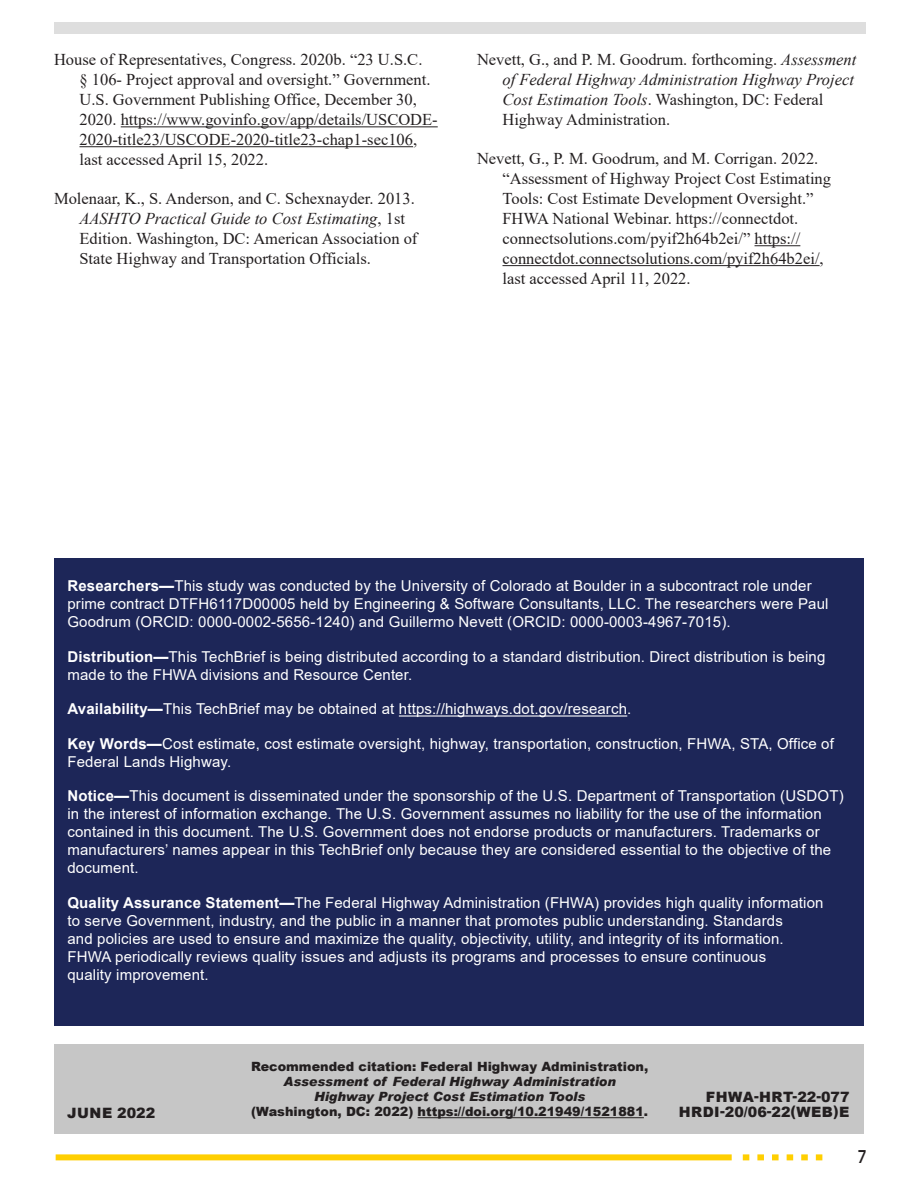
<style>
.page{position:relative;width:918px;height:1188px;background:#fff}
.page>*{position:absolute;margin:0;border:0;box-sizing:border-box;transform-origin:0 0}
.t1{font:500 18px "Avant Garde IT Cby BT";color:#231f20}
.t2{font:16.5px/20px "Times New Roman";color:#231f20}
.t3{font:15px/18px "Arial";letter-spacing:.01em;color:#fff}
.t4{font:900 14.25px "Arial";letter-spacing:.035em;color:#231f20}
.t5{font:italic 900 12.75px/15px "Arial";color:#231f20;text-align:center}
.t6{font:900 12.75px "Arial";color:#231f20}
.s1{font-style:italic}
.s2{font-weight:700}
.s3{font-style:normal}
</style>
<div class="page">
<div style="left:54px;top:22px;width:812px;height:12px;background:#dedede"></div>
<svg style="left:743px;top:1154px;width:79px;height:6px"></svg>
<div style="left:56px;top:1154px;width:676px;height:6px;background:#ffcf01"></div>
<div style="left:54px;top:558px;width:810px;height:468px;background:#1d2658"></div>
<div style="left:54px;top:1044px;width:810px;height:90px;background:#c6c6c6"></div>
<hr style="left:399px;top:715px;width:228px;height:2px;background:#fff">
<hr style="left:418px;top:1117px;width:226px;height:1px;background:#231f20">
<hr style="left:121px;top:126px;width:317px;height:1px;background:#231f20">
<hr style="left:79px;top:146px;width:334px;height:1px;background:#231f20">
<hr style="left:755px;top:245px;width:45px;height:1px;background:#231f20">
<hr style="left:502px;top:265px;width:318px;height:1px;background:#231f20">
<p class="t2" style="left:79px;top:49px;width:360px;text-indent:-25px">House of Representatives, Congress. 2020b. “23 U.S.C.<br>§ 106- Project approval and oversight.” Government.<br>U.S. Government Publishing Office, December 30, 2020. https://www.govinfo.gov/app/details/USCODE-2020-title23/USCODE-2020-title23-chap1-sec106, last accessed April 15, 2022.</p>
<p class="t2" style="left:79px;top:188px;width:339px;text-indent:-25px">Molenaar, K., S. Anderson, and C. Schexnayder. 2013.<br><span class="s1">AASHTO Practical Guide to Cost Estimating</span>, 1st Edition. Washington, DC: American Association of State Highway and Transportation Officials.</p>
<p class="t2" style="left:502px;top:49px;width:355px;text-indent:-25px">Nevett, G., and P. M. Goodrum. forthcoming. <span class="s1">Assessment of Federal Highway Administration Highway Project Cost Estimation Tools</span>. Washington, DC: Federal Highway Administration.</p>
<p class="t2" style="left:502px;top:148px;width:330px;text-indent:-25px">Nevett, G., P. M. Goodrum, and M. Corrigan. 2022. “Assessment of Highway Project Cost Estimating Tools: Cost Estimate Development Oversight.” FHWA National Webinar. https://connectdot. connectsolutions.com/pyif2h64b2ei/” https:// connectdot.connectsolutions.com/pyif2h64b2ei/, last accessed April 11, 2022.</p>
<p class="t3" style="left:68px;top:577px;width:763px"><span class="s2">Researchers—</span>This study was conducted by the University of Colorado at Boulder in a subcontract role under prime contract DTFH6117D00005 held by Engineering &amp; Software Consultants, LLC. The researchers were Paul<br>Goodrum (ORCID: 0000-0002-5656-1240) and Guillermo Nevett (ORCID: 0000-0003-4967-7015).</p>
<p class="t3" style="left:68px;top:648px;width:759px"><span class="s2">Distribution—</span>This TechBrief is being distributed according to a standard distribution. Direct distribution is being made to the FHWA divisions and Resource Center.</p>
<p class="t3" style="left:68px;top:700px;width:565px"><span class="s2">Availability—</span>This TechBrief may be obtained at https://highways.dot.gov/research.</p>
<p class="t3" style="left:68px;top:735px;width:768px"><span class="s2">Key Words—</span>Cost estimate, cost estimate oversight, highway, transportation, construction, FHWA, STA, Office of<br>Federal Lands Highway.</p>
<p class="t3" style="left:68px;top:787px;width:778px"><span class="s2">Notice—</span>This document is disseminated under the sponsorship of the U.S. Department of Transportation (USDOT) in the interest of information exchange. The U.S. Government assumes no liability for the use of the information contained in this document. The U.S. Government does not endorse products or manufacturers. Trademarks or manufacturers’ names appear in this TechBrief only because they are considered essential to the objective of the document.</p>
<p class="t3" style="left:68px;top:894px;width:758px"><span class="s2">Quality Assurance Statement—</span>The Federal Highway Administration (FHWA) provides high quality information to serve Government, industry, and the public in a manner that promotes public understanding. Standards<br>and policies are used to ensure and maximize the quality, objectivity, utility, and integrity of its information.<br>FHWA periodically reviews quality issues and adjusts its programs and processes to ensure continuous<br>quality improvement.</p>
<p class="t5" style="left:251px;top:1059px;width:399px"><span class="s3">Recommended citation: Federal Highway Administration,<br></span>Assessment of Federal Highway Administration<br>Highway Project Cost Estimation Tools</p>
<p class="t4" style="left:67px;top:1103px;width:90px">JUNE 2022</p>
<p class="t6" style="left:251px;top:1102px;width:398px">(Washington, DC: 2022) https://doi.org/10.21949/1521881.</p>
<p class="t4" style="left:706px;top:1087px;width:145px">FHWA-HRT-22-077</p>
<p class="t4" style="left:679px;top:1102px;width:172px">HRDI-20/06-22(WEB)E</p>
<p class="t1" style="left:857px;top:1146px;width:12px">7</p>
</div>
